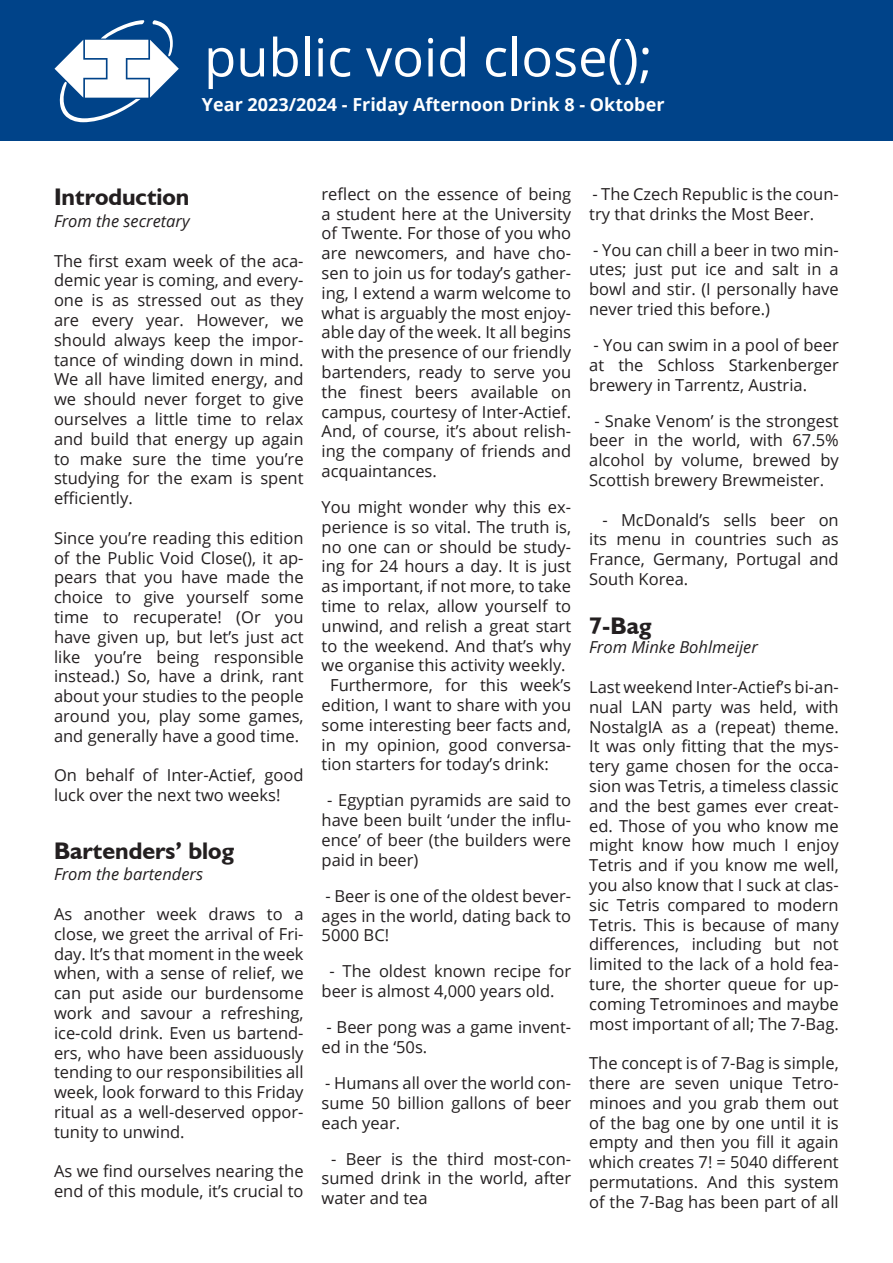
<style>
.page{position:relative;width:893px;height:1263px;background:#fff}
.page>*{position:absolute;margin:0;border:0;box-sizing:border-box;transform-origin:0 0}
.t1{font:52.5px "Open Sans";color:#fff}
.t2{font:700 24px "Humanist 521 BT";color:#231f20}
.t3{font:700 18px "Open Sans";color:#fff}
.t4{font:16.5px/19.8px "Open Sans";color:#231f20;text-align:justify}
.t5{font:italic 16.5px "Open Sans";color:#231f20}
</style>
<div class="page">
<div style="left:0;top:0;width:893px;height:141px;background:#004389"></div>
<svg style="left:55px;top:20px;width:124px;height:102px"></svg>
<p class="t1" style="left:204px;top:21px;width:450px">public void close();</p>
<p class="t3" style="left:202px;top:91px;width:464px">Year 2023/2024 - Friday Afternoon Drink 8 - Oktober</p>
<p class="t2" style="left:54px;top:182px;width:137px">Introduction</p>
<p class="t5" style="left:54px;top:210px;width:137px">From the secretary</p>
<p class="t4" style="left:54px;top:250px;width:251px">The first exam week of the aca&shy;demic year is coming, and every&shy;one is as stressed out as they are every year. However, we should always keep the impor&shy;tance of winding down in mind.<br>We all have limited energy, and we should never forget to give ourselves a little time to relax and build that energy up again to make sure the time you’re studying for the exam is spent efficiently.</p>
<p class="t4" style="left:54px;top:527px;width:251px">Since you’re reading this edition of the Public Void Close(), it ap&shy;pears that you have made the choice to give yourself some time to recuperate! (Or you have given up, but let’s just act like you’re being responsible instead.) So, have a drink, rant about your studies to the people around you, play some games, and generally have a good time.</p>
<p class="t4" style="left:54px;top:765px;width:251px">On behalf of Inter-Actief, good luck over the next two weeks!</p>
<p class="t2" style="left:54px;top:836px;width:182px">Bartenders’ blog</p>
<p class="t5" style="left:54px;top:863px;width:151px">From the bartenders</p>
<p class="t4" style="left:54px;top:904px;width:251px">As another week draws to a close, we greet the arrival of Fri&shy;day. It’s that moment in the week when, with a sense of relief, we can put aside our burdensome work and savour a refreshing, ice-cold drink. Even us bartend&shy;ers, who have been assiduously tending to our responsibilities all week, look forward to this Friday ritual as a well-deserved oppor&shy;tunity to unwind.</p>
<p class="t4" style="left:54px;top:1161px;width:251px">As we find ourselves nearing the end of this module, it’s crucial to</p>
<p class="t4" style="left:322px;top:183px;width:251px">reflect on the essence of being a student here at the University of Twente. For those of you who are newcomers, and have cho&shy;sen to join us for today’s gather&shy;ing, I extend a warm welcome to what is arguably the most enjoy&shy;able day of the week. It all begins with the presence of our friendly bartenders, ready to serve you the finest beers available on campus, courtesy of Inter-Actief.<br>And, of course, it’s about relish&shy;ing the company of friends and acquaintances.</p>
<p class="t4" style="left:322px;top:497px;width:251px">You might wonder why this ex&shy;perience is so vital. The truth is, no one can or should be study&shy;ing for 24 hours a day. It is just as important, if not more, to take time to relax, allow yourself to unwind, and relish a great start to the weekend. And that’s why we organise this activity weekly.</p>
<p class="t4" style="left:322px;top:675px;width:251px">   Furthermore, for this week’s edition, I want to share with you some interesting beer facts and, in my opinion, good conversa&shy;tion starters for today’s drink:</p>
<p class="t4" style="left:322px;top:790px;width:251px;text-indent:6px">- Egyptian pyramids are said to have been built ‘under the influ&shy;ence’ of beer (the builders were paid in beer)</p>
<p class="t4" style="left:322px;top:885px;width:251px">- Beer is one of the oldest bever&shy;ages in the world, dating back to 5000 BC!</p>
<p class="t4" style="left:322px;top:961px;width:251px;text-indent:8px">- The oldest known recipe for beer is almost 4,000 years old.</p>
<p class="t4" style="left:322px;top:1017px;width:251px">- Beer pong was a game invent&shy;ed in the ‘50s.</p>
<p class="t4" style="left:322px;top:1073px;width:251px">- Humans all over the world con&shy;sume 50 billion gallons of beer each year.</p>
<p class="t4" style="left:322px;top:1148px;width:251px;text-indent:9px">- Beer is the third most-con&shy;sumed drink in the world, after water and tea</p>
<p class="t4" style="left:589px;top:183px;width:251px">- The Czech Republic is the coun&shy;try that drinks the Most Beer.</p>
<p class="t4" style="left:589px;top:239px;width:251px">- You can chill a beer in two min&shy;utes; just put ice and salt in a bowl and stir. (I personally have never tried this before.)</p>
<p class="t4" style="left:589px;top:335px;width:251px">- You can swim in a pool of beer at the Schloss Starkenberger brewery in Tarrentz, Austria.</p>
<p class="t4" style="left:589px;top:410px;width:251px;text-indent:5px">- Snake Venom’ is the strongest beer in the world, with 67.5% alcohol by volume, brewed by Scottish brewery Brewmeister.</p>
<p class="t4" style="left:589px;top:509px;width:251px;text-indent:13px">- McDonald’s sells beer on its menu in countries such as France, Germany, Portugal and South Korea.</p>
<p class="t2" style="left:589px;top:610px;width:64px">7-Bag</p>
<p class="t5" style="left:589px;top:636px;width:170px">From Minke Bohlmeijer</p>
<p class="t4" style="left:589px;top:677px;width:251px">Last weekend Inter-Actief’s bi-an&shy;nual LAN party was held, with NostalgIA as a (repeat) theme.<br>It was only fitting that the mys&shy;tery game chosen for the occa&shy;sion was Tetris, a timeless classic and the best games ever creat&shy;ed. Those of you who know me might know how much I enjoy Tetris and if you know me well, you also know that I suck at clas&shy;sic Tetris compared to modern Tetris. This is because of many differences, including but not limited to the lack of a hold fea&shy;ture, the shorter queue for up&shy;coming Tetrominoes and maybe most important of all; The 7-Bag.</p>
<p class="t4" style="left:589px;top:1053px;width:251px">The concept is of 7-Bag is simple, there are seven unique Tetro&shy;minoes and you grab them out of the bag one by one until it is empty and then you fill it again which creates 7! = 5040 different permutations. And this system of the 7-Bag has been part of all</p>
</div>
